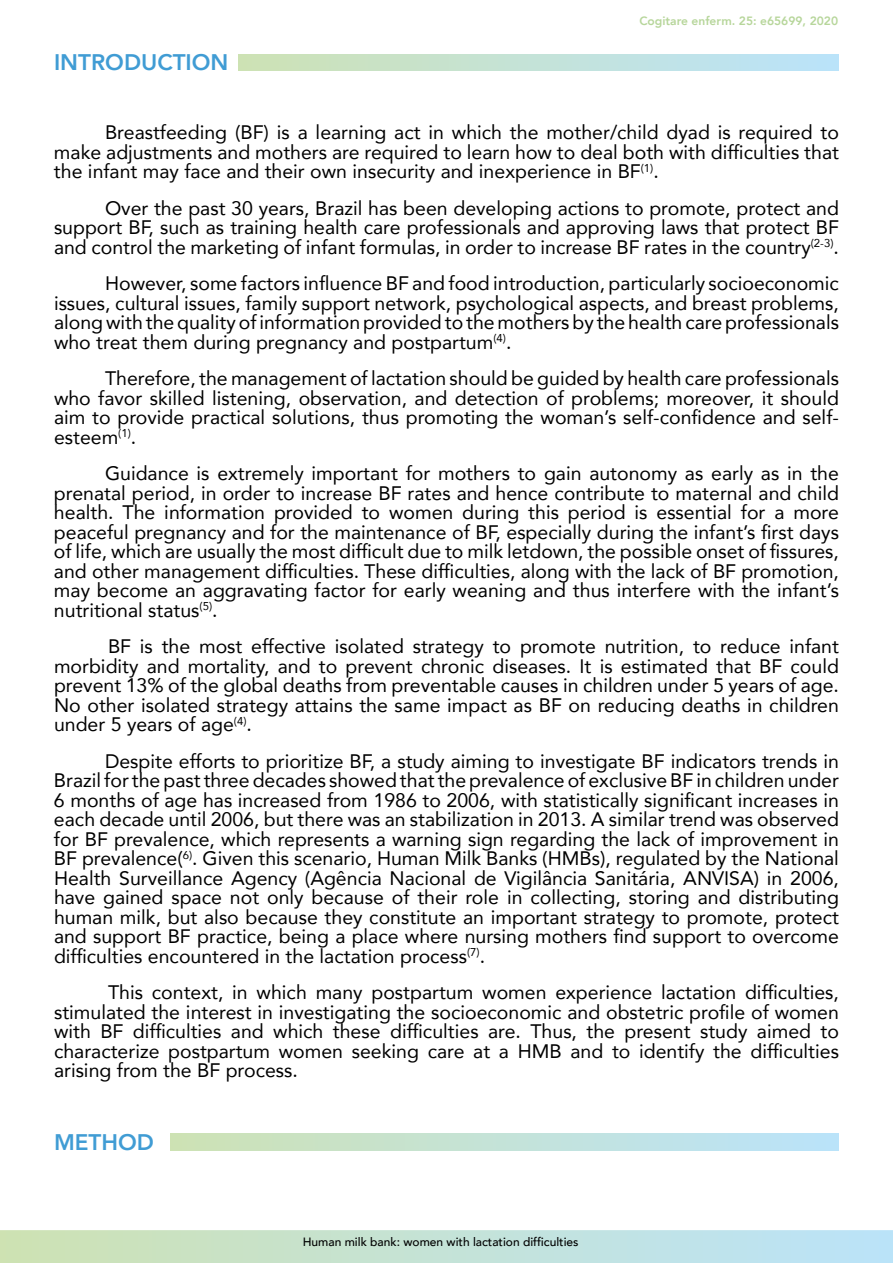
<style>
.page{position:relative;width:893px;height:1263px;background:#fff}
.page>*{position:absolute;margin:0;border:0;box-sizing:border-box;transform-origin:0 0}
.t1{font:800 22.5px "Avenir";color:#409cd4}
.t2{font:19.5px/19.5px "Avenir";color:#000;text-align:justify}
.t3{font:500 12px "Avenir";color:#000}
.t4{font:800 12px "Avenir";color:#b7d69b}
</style>
<div class="page">
<svg style="left:0;top:1230px;width:893px;height:33px;background:#c4e2d6"></svg>
<div style="left:238px;top:54px;width:601px;height:17px;background:linear-gradient(to right,#cee2b5,#bae3fb)"></div>
<div style="left:170px;top:1134px;width:669px;height:16px;background:linear-gradient(to right,#cee2b5,#bae3fb)"></div>
<p class="t1" style="left:54px;top:45px;width:176px">INTRODUCTION</p>
<p class="t4" style="left:639px;top:12px;width:200px">Cogitare enferm. 25: e65699, 2020</p>
<p class="t2" style="left:54px;top:122px;width:786px;text-indent:51px">Breastfeeding (BF) is a learning act in which the mother/child dyad is required to make adjustments and mothers are required to learn how to deal both with difficulties that the infant may face and their own insecurity and inexperience in BF<sup>(1)</sup>.</p>
<p class="t2" style="left:54px;top:198px;width:786px;text-indent:51px">Over the past 30 years, Brazil has been developing actions to promote, protect and support BF, such as training health care professionals and approving laws that protect BF and control the marketing of infant formulas, in order to increase BF rates in the country<sup>(2-3)</sup>.</p>
<p class="t2" style="left:54px;top:273px;width:786px;text-indent:51px">However, some factors influence BF and food introduction, particularly socioeconomic issues, cultural issues, family support network, psychological aspects, and breast problems, along with the quality of information provided to the mothers by the health care professionals who treat them during pregnancy and postpartum<sup>(4)</sup>.</p>
<p class="t2" style="left:54px;top:368px;width:786px;text-indent:51px">Therefore, the management of lactation should be guided by health care professionals who favor skilled listening, observation, and detection of problems; moreover, it should aim to provide practical solutions, thus promoting the woman’s self-confidence and self&shy;esteem<sup>(1)</sup>.</p>
<p class="t2" style="left:54px;top:463px;width:786px;text-indent:51px">Guidance is extremely important for mothers to gain autonomy as early as in the prenatal period, in order to increase BF rates and hence contribute to maternal and child health. The information provided to women during this period is essential for a more peaceful pregnancy and for the maintenance of BF, especially during the infant’s first days of life, which are usually the most difficult due to milk letdown, the possible onset of fissures, and other management difficulties. These difficulties, along with the lack of BF promotion, may become an aggravating factor for early weaning and thus interfere with the infant’s nutritional status<sup>(5)</sup>.</p>
<p class="t2" style="left:54px;top:636px;width:786px;text-indent:54px">BF is the most effective isolated strategy to promote nutrition, to reduce infant morbidity and mortality, and to prevent chronic diseases. It is estimated that BF could prevent 13% of the global deaths from preventable causes in children under 5 years of age.<br>No other isolated strategy attains the same impact as BF on reducing deaths in children under 5 years of age<sup>(4)</sup>.</p>
<p class="t2" style="left:54px;top:751px;width:786px;text-indent:51px">Despite efforts to prioritize BF, a study aiming to investigate BF indicators trends in Brazil for the past three decades showed that the prevalence of exclusive BF in children under 6 months of age has increased from 1986 to 2006, with statistically significant increases in each decade until 2006, but there was an stabilization in 2013. A similar trend was observed for BF prevalence, which represents a warning sign regarding the lack of improvement in BF prevalence(<sup>6)</sup>. Given this scenario, Human Milk Banks (HMBs), regulated by the National Health Surveillance Agency (Agência Nacional de Vigilância Sanitária, ANVISA) in 2006, have gained space not only because of their role in collecting, storing and distributing human milk, but also because they constitute an important strategy to promote, protect and support BF practice, being a place where nursing mothers find support to overcome difficulties encountered in the lactation process<sup>(7)</sup>.</p>
<p class="t2" style="left:54px;top:982px;width:786px;text-indent:54px">This context, in which many postpartum women experience lactation difficulties, stimulated the interest in investigating the socioeconomic and obstetric profile of women with BF difficulties and which these difficulties are. Thus, the present study aimed to characterize postpartum women seeking care at a HMB and to identify the difficulties arising from the BF process.</p>
<p class="t1" style="left:54px;top:1125px;width:101px">METHOD</p>
<p class="t3" style="left:303px;top:1232px;width:277px">Human milk bank: women with lactation difficulties</p>
</div>
